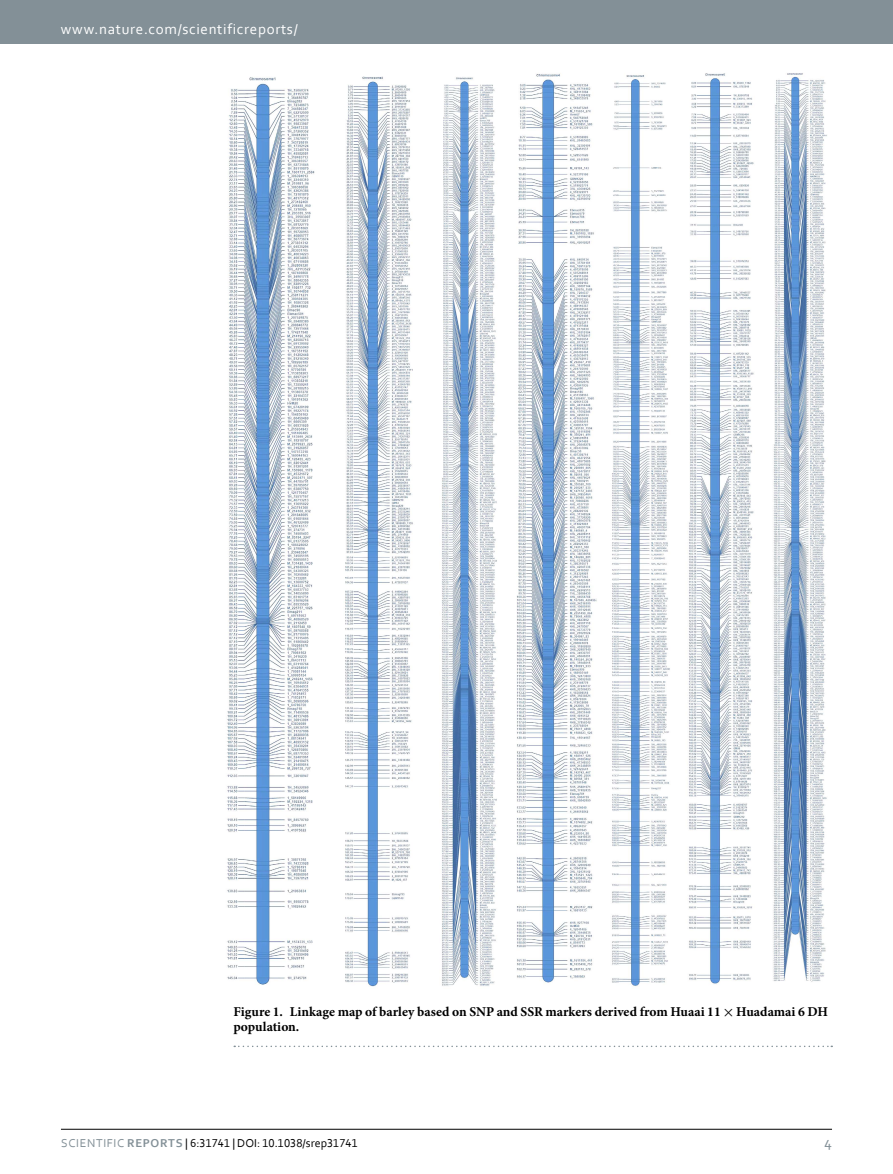
<style>
.page{position:relative;width:893px;height:1174px;background:#fff}
.page>*{position:absolute;margin:0;border:0;box-sizing:border-box;transform-origin:0 0}
.t1{font:15px "Corbel";letter-spacing:.045em;color:#fff}
.t2{font:15px "Corbel";color:#839097}
.t3{font:700 13.5px/15px "Minion Pro";color:#000}
.t4{font:12px "Corbel";color:#000}
.s1{color:#839097}
.s2{font-weight:700;color:#839097}
</style>
<div class="page">
<div style="left:0;top:0;width:893px;height:43px;background:#839097"></div>
<hr style="left:61px;top:1129px;width:771px;height:1px;background:#000">
<img style="left:227px;top:73px;width:600px;height:914px">
<svg style="left:234px;top:1045px;width:598px;height:2px"></svg>
<p class="t1" style="left:61px;top:19px;width:238px">www.nature.com/scientificreports/</p>
<p class="t3" style="left:233px;top:1004px;width:596px">Figure 1. Linkage map of barley based on SNP and SSR markers derived from Huaai 11 Huadamai 6 DH population.</p>
<p class="t4" style="left:61px;top:1135px;width:298px"><span class="s1">Scientific</span> <span class="s2">REPORTS</span> | 6:31741 | DOI: 10.1038/srep31741</p>
<p class="t2" style="left:824px;top:1132px;width:9px">4</p>
</div>
